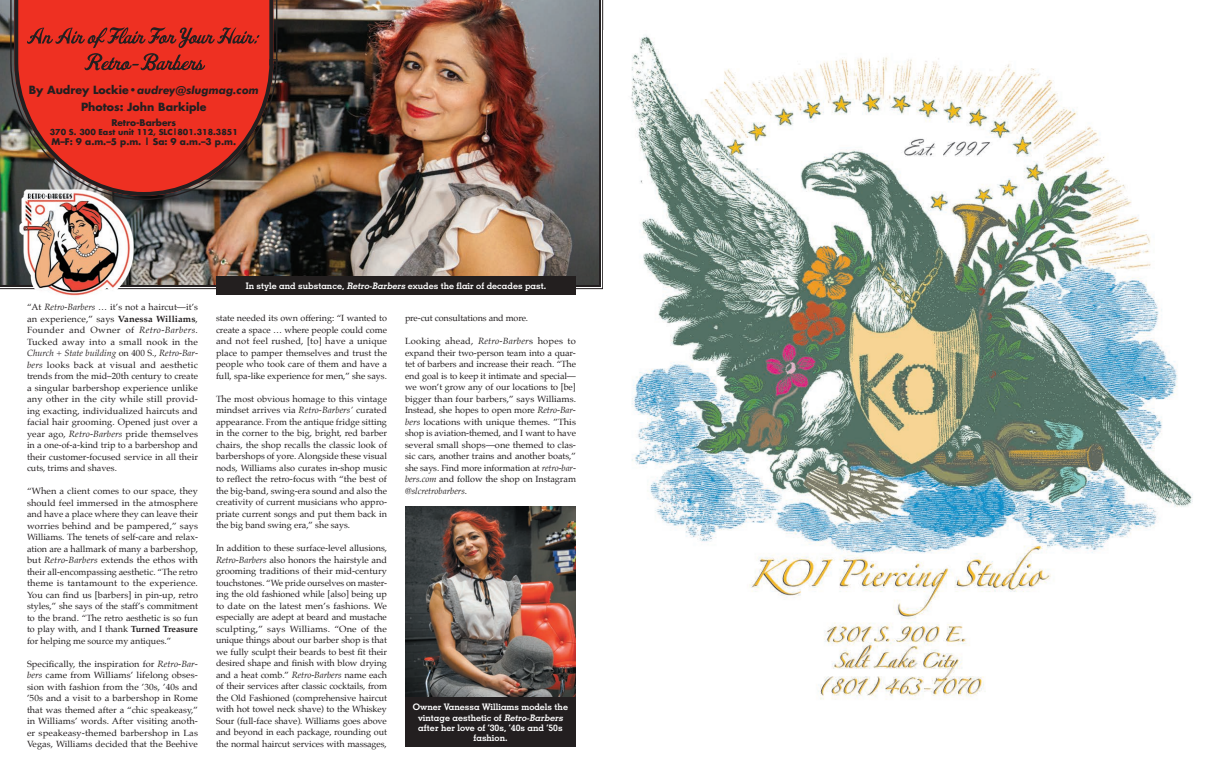
<style>
.page{position:relative;width:1206px;height:783px;background:#fff}
.page>*{position:absolute;margin:0;border:0;box-sizing:border-box;transform-origin:0 0}
.Byline{font:italic 700 11px "Futura BT";color:#231f20}
.Byline-2{font:700 11px "Futura";color:#231f20}
.Issue-Body-Text{font:9px/11.5px "Palatino";color:#231f20;text-align:justify}
.Issue-Body-Text-2{font:9px/11.5px "Palatino";color:#231f20;text-align:justify;scale:1.04 1}
.Picture_Caption{font:700 9px/10.3px "Geometric Slab 703 BT";color:#fff;text-align:center}
.Body{font:700 9px "Futura";color:#231f20}
.Body-2{font:700 8px "Futura";color:#231f20}
.s1{font-family:"Futura";font-style:normal}
.s2{font-family:"Futura";font-weight:500;font-style:normal}
.s3{font-style:italic}
.s4{font-weight:700}
</style>
<div class="page">
<img style="left:0;top:0;width:601px;height:287px">
<svg style="left:10px;top:0;width:268px;height:201px"></svg>
<svg style="left:12px;top:0;width:263px;height:198px;background:#c9372a"></svg>
<img style="left:405px;top:506px;width:171px;height:192px">
<svg style="left:27px;top:27px;width:232px;height:44px;background:#c72c21"></svg>
<div style="left:216px;top:276px;width:360px;height:18px;background:#231f1f"></div>
<div style="left:405px;top:698px;width:171px;height:49px;background:#231f20"></div>
<img style="left:17px;top:187px;width:118px;height:109px">
<img style="left:631px;top:35px;width:562px;height:665px">
<p class="Byline" style="left:29px;top:83px;width:232px"><span class="s1">By Audrey Lockie</span><span class="s2">•</span>audrey@slugmag.com</p>
<p class="Byline-2" style="left:81px;top:99px;width:127px">Photos: John Barkiple</p>
<p class="Body" style="left:111px;top:116px;width:66px">Retro-Barbers</p>
<p class="Body-2" style="left:50px;top:126px;width:190px">370 S. 300 East unit 112, SLC|801.318.3851</p>
<p class="Body" style="left:52px;top:136px;width:186px">M–F: 9 a.m.–5 p.m. | Sa: 9 a.m.–3 p.m.</p>
<p class="Issue-Body-Text" style="left:27px;top:301px;width:173px">“At <span class="s3">Retro-Barbers</span> … it’s not a haircut—it’s an experience,” says <span class="s4">Vanessa Williams</span>, Founder and Owner of <span class="s3">Retro-Barbers</span>.<br>Tucked away into a small nook in the <span class="s3">Church + State building</span> on 400 S., <span class="s3">Retro-Bar&shy;bers</span> looks back at visual and aesthetic trends from the mid–20th century to create a singular barbershop experience unlike any other in the city while still provid&shy;ing exacting, individualized haircuts and facial hair grooming. Opened just over a year ago, <span class="s3">Retro-Barbers</span> pride themselves in a one-of-a-kind trip to a barbershop and their customer-focused service in all their cuts, trims and shaves.</p>
<p class="Issue-Body-Text" style="left:27px;top:485px;width:173px">“When a client comes to our space, they should feel immersed in the atmosphere and have a place where they can leave their worries behind and be pampered,” says Williams. The tenets of self-care and relax&shy;ation are a hallmark of many a barbershop, but <span class="s3">Retro-Barbers</span> extends the ethos with their all-encompassing aesthetic. “The retro theme is tantamount to the experience.<br>You can find us [barbers] in pin-up, retro styles,” she says of the staff’s commitment to the brand. “The retro aesthetic is so fun to play with, and I thank <span class="s4">Turned Treasure </span>for helping me source my antiques.”</p>
<p class="Issue-Body-Text" style="left:27px;top:658px;width:173px">Specifically, the inspiration for <span class="s3">Retro-Bar&shy;bers</span> came from Williams’ lifelong obses&shy;sion with fashion from the ’30s, ’40s and ’50s and a visit to a barbershop in Rome that was themed after a “chic speakeasy,” in Williams’ words. After visiting anoth&shy;er speakeasy-themed barbershop in Las Vegas, Williams decided that the Beehive</p>
<p class="Picture_Caption" style="left:246px;top:280px;width:302px">In style and substance, <span class="s3">Retro-Barbers</span> exudes the flair of decades past.</p>
<p class="Issue-Body-Text" style="left:216px;top:313px;width:173px">state needed its own offering: “I wanted to create a space … where people could come and not feel rushed, [to] have a unique place to pamper themselves and trust the people who took care of them and have a full, spa-like experience for men,” she says.</p>
<p class="Issue-Body-Text" style="left:216px;top:393px;width:173px">The most obvious homage to this vintage mindset arrives via <span class="s3">Retro-Barbers’</span> curated appearance. From the antique fridge sitting in the corner to the big, bright, red barber chairs, the shop recalls the classic look of barbershops of yore. Alongside these visual nods, Williams also curates in-shop music to reflect the retro-focus with “the best of the big-band, swing-era sound and also the creativity of current musicians who appro&shy;priate current songs and put them back in the big band swing era,” she says.</p>
<p class="Issue-Body-Text" style="left:216px;top:543px;width:173px">In addition to these surface-level allusions, <span class="s3">Retro-Barbers</span> also honors the hairstyle and grooming traditions of their mid-century touchstones. “We pride ourselves on master&shy;ing the old fashioned while [also] being up to date on the latest men’s fashions. We especially are adept at beard and mustache sculpting,” says Williams. “One of the unique things about our barber shop is that we fully sculpt their beards to best fit their desired shape and finish with blow drying and a heat comb.” <span class="s3">Retro-Barbers</span> name each of their services after classic cocktails, from the Old Fashioned (comprehensive haircut with hot towel neck shave) to the Whiskey Sour (full-face shave). Williams goes above and beyond in each package, rounding out the normal haircut services with massages,</p>
<p class="Issue-Body-Text" style="left:405px;top:313px;width:125px">pre-cut consultations and more.</p>
<p class="Issue-Body-Text-2" style="left:405px;top:336px;width:166px">Looking ahead, <span class="s3">Retro-Barber</span>s hopes to expand their two-person team into a quar&shy;tet of barbers and increase their reach. “The end goal is to keep it intimate and special— we won’t grow any of our locations to [be] bigger than four barbers,” says Williams.<br>Instead, she hopes to open more <span class="s3">Retro-Bar&shy;bers</span> locations with unique themes. ”This shop is aviation-themed, and I want to have several small shops—one themed to clas&shy;sic cars, another trains and another boats,” she says. Find more information at <span class="s3">retro-bar&shy;bers.com</span> and follow the shop on Instagram <span class="s3">@slcretrobarbers</span>.</p>
<p class="Picture_Caption" style="left:413px;top:702px;width:157px">Owner Vanessa Williams models the vintage aesthetic of <span class="s3">Retro-Barbers </span>after her love of ’30s, ’40s and ’50s fashion.</p>
</div>
